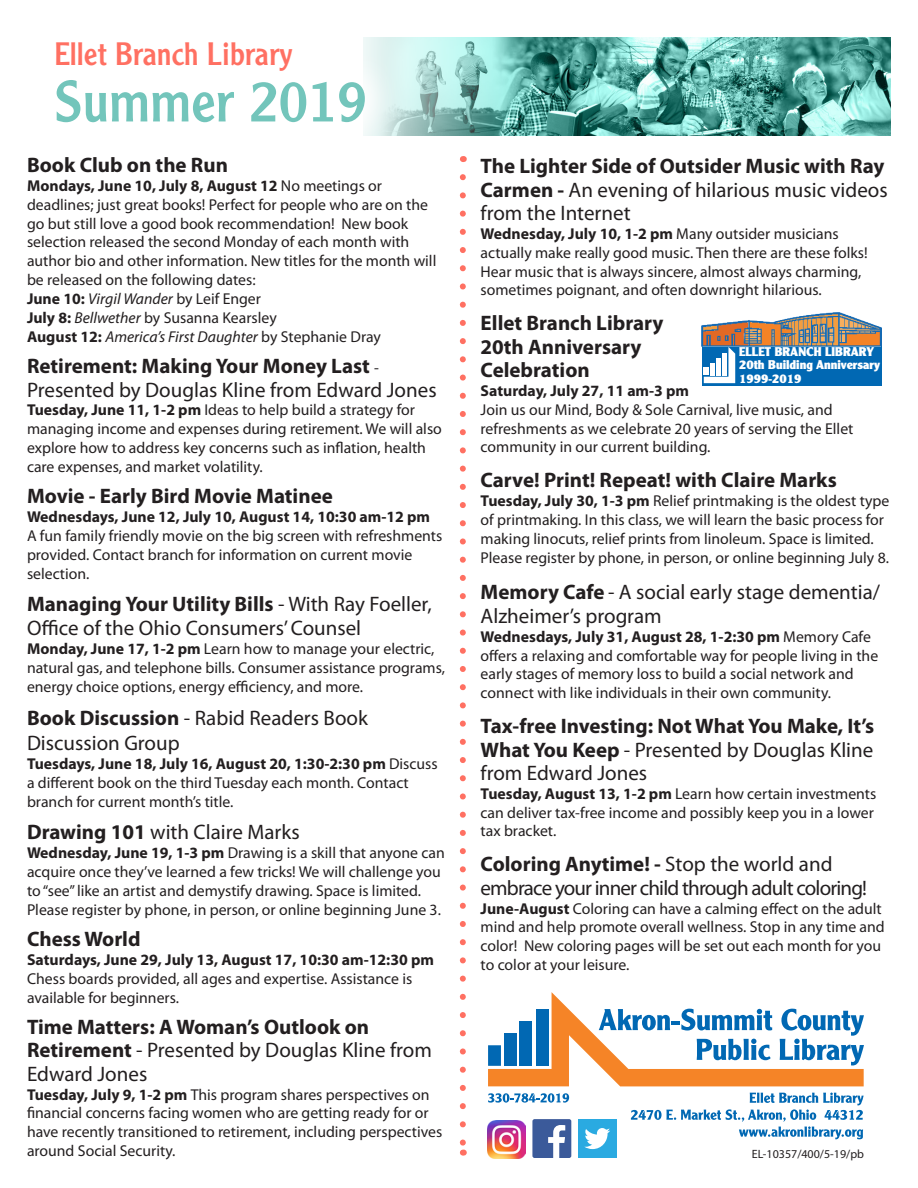
<style>
.page{position:relative;width:918px;height:1188px;background:#fff}
.page>*{position:absolute;margin:0;border:0;box-sizing:border-box;transform-origin:0 0}
.t1{font:57px "Clearface Gothic LT Std";color:#73c5bb}
.t2{font:31.8px "Clearface Gothic LT Std";color:#ff7062}
.t3{font:21px/23.2px "Myriad Pro";color:#231f20}
.t4{font:700 21px/23.2px "Myriad Pro";color:#231f20}
.t5{font:21px/23.2px "Myriad Pro";letter-spacing:-.04em;color:#231f20}
.t6{font:15.75px/18.9px "Myriad Pro";color:#231f20}
.t7{font:italic 15.75px "Myriad Pro";color:#231f20}
.t8{font:900 12.45px/13.6px "Clearface Gothic LT Std";color:#fff}
.t9{font:12px "Myriad Pro";color:#231f20}
.s1{font-weight:700}
.s2{font-weight:700;font-style:normal}
.s3{font-style:normal}
.s4{font-style:italic}
.s5{font-size:15.75px}
.s6{font-weight:400}
</style>
<div class="page">
<svg style="left:488px;top:1093px;width:81px;height:10px"></svg>
<svg style="left:631px;top:1093px;width:233px;height:46px"></svg>
<svg style="left:488px;top:992px;width:376px;height:94px"></svg>
<svg style="left:460px;top:177px;width:6px;height:967px"></svg>
<img style="left:402px;top:38px;width:489px;height:98px">
<div style="left:532px;top:1119px;width:39px;height:39px;background:#3b5a9a;border-radius:2px"></div>
<svg style="left:548px;top:1125px;width:17px;height:33px"></svg>
<div style="left:578px;top:1119px;width:39px;height:39px;background:#2aaae1"></div>
<svg style="left:584px;top:1128px;width:26px;height:21px"></svg>
<img style="left:487px;top:1120px;width:39px;height:39px">
<div style="left:702px;top:345px;width:180px;height:41px;background:#0168b3"></div>
<svg style="left:704px;top:347px;width:31px;height:36px"></svg>
<img style="left:702px;top:312px;width:180px;height:34px">
<p class="t2" style="left:54px;top:34px;width:240px">Ellet Branch Library</p>
<p class="t1" style="left:54px;top:65px;width:315px">Summer 2019</p>
<p class="t4" style="left:27px;top:152px;width:202px">Book Club on the Run</p>
<p class="t6" style="left:27px;top:176px;width:411px"><span class="s1">Mondays, June 10, July 8, August 12</span> No meetings or deadlines; just great books! Perfect for people who are on the go but still love a good book recommendation! New book selection released the second Monday of each month with author bio and other information. New titles for the month will be released on the following dates:</p>
<p class="t7" style="left:27px;top:289px;width:236px"><span class="s2">June 10:</span> Virgil Wander <span class="s3">by Leif Enger</span></p>
<p class="t6" style="left:27px;top:308px;width:251px"><span class="s1">July 8:</span> <span class="s4">Bellwether</span> by Susanna Kearsley</p>
<p class="t7" style="left:27px;top:327px;width:356px"><span class="s2">August 12:</span> America’s First Daughter <span class="s3">by Stephanie Dray</span></p>
<p class="t3" style="left:27px;top:354px;width:411px"><span class="s1">Retirement: Making Your Money Last</span> <span class="s5">-<br></span>Presented by Douglas Kline from Edward Jones</p>
<p class="t6" style="left:27px;top:400px;width:416px"><span class="s1">Tuesday, June 11, 1-2 pm</span> Ideas to help build a strategy for managing income and expenses during retirement. We will also explore how to address key concerns such as inflation, health care expenses, and market volatility.</p>
<p class="t4" style="left:27px;top:484px;width:307px">Movie - Early Bird Movie Matinee</p>
<p class="t6" style="left:27px;top:507px;width:417px"><span class="s1">Wednesdays, June 12, July 10, August 14, 10:30 am-12 pm </span>A fun family friendly movie on the big screen with refreshments provided. Contact branch for information on current movie selection.</p>
<p class="t3" style="left:27px;top:592px;width:406px;line-height:24px"><span class="s1">Managing Your Utility Bills</span> - With Ray Foeller,<br>Office of the Ohio Consumers’ Counsel</p>
<p class="t6" style="left:27px;top:639px;width:420px"><span class="s1">Monday, June 17, 1-2 pm</span> Learn how to manage your electric, natural gas, and telephone bills. Consumer assistance programs, energy choice options, energy efficiency, and more.</p>
<p class="t3" style="left:27px;top:705px;width:342px;line-height:25.2px"><span class="s1">Book Discussion</span> - Rabid Readers Book<br>Discussion Group</p>
<p class="t6" style="left:27px;top:754px;width:412px"><span class="s1">Tuesdays, June 18, July 16, August 20, 1:30-2:30 pm</span> Discuss a different book on the third Tuesday each month. Contact branch for current month’s title.</p>
<p class="t3" style="left:27px;top:820px;width:274px"><span class="s1">Drawing 101</span> with Claire Marks</p>
<p class="t6" style="left:27px;top:843px;width:419px"><span class="s1">Wednesday, June 19, 1-3 pm</span> Drawing is a skill that anyone can acquire once they’ve learned a few tricks! We will challenge you to “see” like an artist and demystify drawing. Space is limited.<br>Please register by phone, in person, or online beginning June 3.</p>
<p class="t4" style="left:27px;top:927px;width:115px">Chess World</p>
<p class="t6" style="left:27px;top:950px;width:409px"><span class="s1">Saturdays, June 29, July 13, August 17, 10:30 am-12:30 pm<br></span>Chess boards provided, all ages and expertise. Assistance is available for beginners.</p>
<p class="t4" style="left:27px;top:1015px;width:406px">Time Matters: A Woman’s Outlook on<br>Retirement <span class="s6">- Presented by Douglas Kline from<br>Edward Jones</span></p>
<p class="t6" style="left:27px;top:1085px;width:417px"><span class="s1">Tuesday, July 9, 1-2 pm</span> This program shares perspectives on financial concerns facing women who are getting ready for or have recently transitioned to retirement, including perspectives around Social Security.</p>
<p class="t3" style="left:481px;top:154px;width:409px"><span class="s1">The Lighter Side of Outsider Music with Ray<br>Carmen -</span> An evening of hilarious music videos from the Internet</p>
<p class="t6" style="left:481px;top:224px;width:389px"><span class="s1">Wednesday, July 10, 1-2 pm</span> Many outsider musicians actually make really good music. Then there are these folks!<br>Hear music that is always sincere, almost always charming, sometimes poignant, and often downright hilarious.</p>
<p class="t4" style="left:481px;top:311px;width:184px">Ellet Branch Library<br>20th Anniversary<br>Celebration</p>
<p class="t6" style="left:481px;top:381px;width:374px"><span class="s1">Saturday, July 27, 11 am-3 pm<br></span>Join us our Mind, Body &amp; Sole Carnival, live music, and refreshments as we celebrate 20 years of serving the Ellet community in our current building.</p>
<p class="t4" style="left:481px;top:468px;width:358px">Carve! Print! Repeat! with Claire Marks</p>
<p class="t6" style="left:481px;top:491px;width:410px"><span class="s1">Tuesday, July 30, 1-3 pm</span> Relief printmaking is the oldest type of printmaking. In this class, we will learn the basic process for making linocuts, relief prints from linoleum. Space is limited.<br>Please register by phone, in person, or online beginning July 8.</p>
<p class="t3" style="left:481px;top:579px;width:401px;line-height:24px"><span class="s1">Memory Cafe</span> - A social early stage dementia/<br>Alzheimer’s program</p>
<p class="t6" style="left:481px;top:627px;width:399px"><span class="s1">Wednesdays, July 31, August 28, 1-2:30 pm</span> Memory Cafe offers a relaxing and comfortable way for people living in the early stages of memory loss to build a social network and connect with like individuals in their own community.</p>
<p class="t4" style="left:481px;top:714px;width:395px;text-align:justify">Tax-free Investing: Not What You Make, It’s What You Keep <span class="s6">- Presented by Douglas Kline from Edward Jones</span></p>
<p class="t6" style="left:481px;top:784px;width:397px"><span class="s1">Tuesday, August 13, 1-2 pm</span> Learn how certain investments can deliver tax-free income and possibly keep you in a lower tax bracket.</p>
<p class="t5" style="left:481px;top:852px;width:388px"><span class="s1">Coloring Anytime! -</span> Stop the world and embrace your inner child through adult coloring!</p>
<p class="t6" style="left:481px;top:899px;width:406px"><span class="s1">June-August</span> Coloring can have a calming effect on the adult mind and help promote overall wellness. Stop in any time and color! New coloring pages will be set out each month for you to color at your leisure.</p>
<p class="t8" style="left:739px;top:344px;width:142px">ELLET BRANCH LIBRARY<br>20th Building Anniversary<br>1999-2019</p>
<p class="t9" style="left:752px;top:1146px;width:114px">EL-10357/400/5-19/pb</p>
</div>
